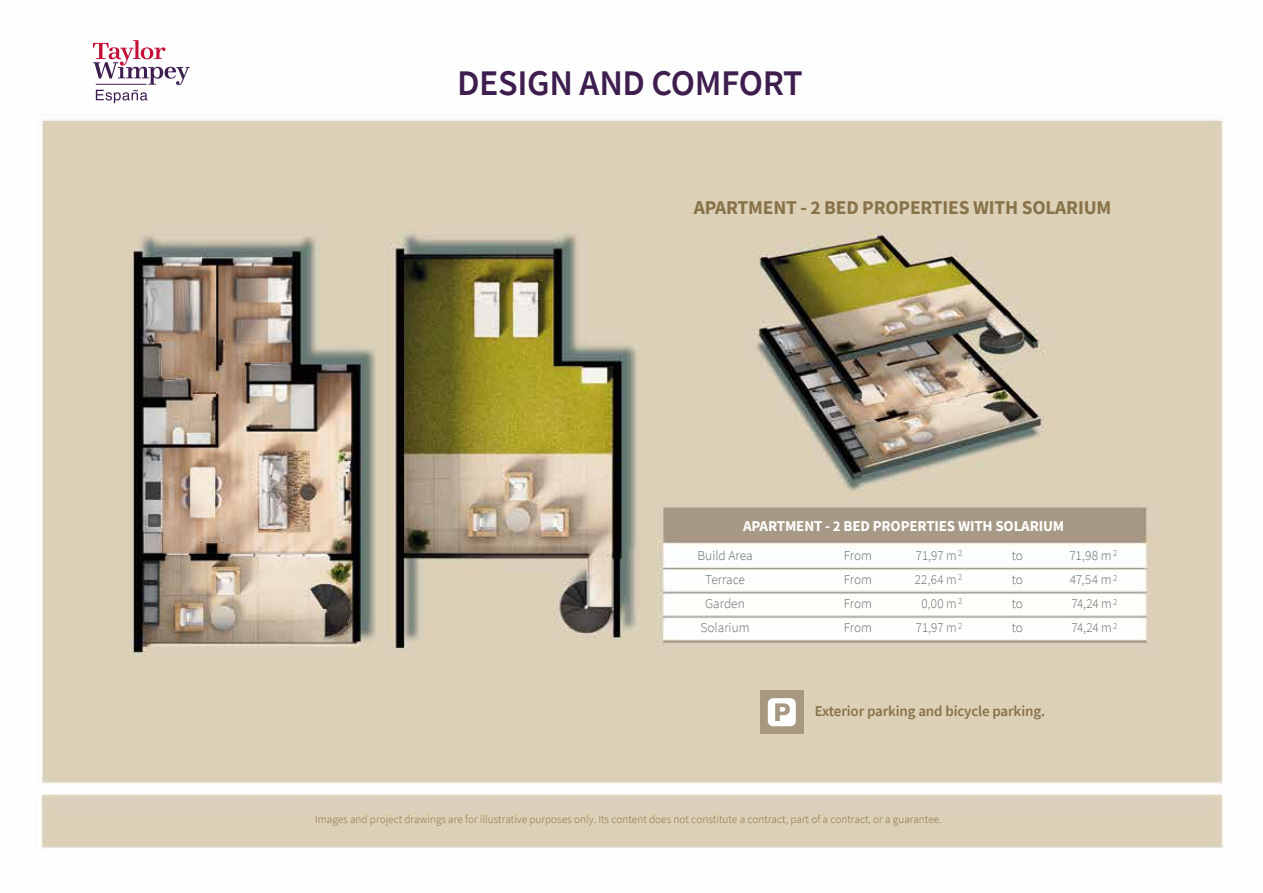
<style>
.page{position:relative;width:1263px;height:893px;background:#fff}
.page>*{position:absolute;margin:0;border:0;box-sizing:border-box;transform-origin:0 0}
.t1{font:600 36px "Source Sans Pro";letter-spacing:-.01em;color:#3e1d4f}
.t2{font:700 19.5px "Source Sans Pro";letter-spacing:-.01em;color:#88724a}
.t3{font:700 15px "Source Sans Pro";letter-spacing:-.01em;color:#fff}
.t4{font:600 15px "Source Sans Pro";letter-spacing:-.01em;color:#88724a}
.t5{font:300 13.5px/24px "Source Sans Pro";letter-spacing:-.005em;color:#666a6c;text-align:justify}
.t6{font:300 13.5px/24px "Source Sans Pro";letter-spacing:-.005em;color:#666a6c;text-align:center;scale:.96 1}
.t7{font:300 11.25px "Source Sans Pro";color:#88724a}
.t8{font:300 9px "Source Sans Pro";color:#666a6c}
</style>
<div class="page">
<img style="left:38px;top:103px;width:1186px;height:746px">
<div style="left:760px;top:690px;width:43px;height:43px;background:#a79882"></div>
<svg style="left:768px;top:698px;width:28px;height:28px"></svg>
<svg style="left:93px;top:40px;width:97px;height:63px"></svg>
<h1 class="t1" style="left:457px;top:59px;width:347px">DESIGN AND COMFORT</h1>
<h2 class="t2" style="left:694px;top:195px;width:419px">APARTMENT - 2 BED PROPERTIES WITH SOLARIUM</h2>
<h3 class="t3" style="left:743px;top:516px;width:323px">APARTMENT - 2 BED PROPERTIES WITH SOLARIUM</h3>
<p class="t8" style="left:958px;top:548px;width:6px">2</p>
<p class="t8" style="left:958px;top:572px;width:6px">2</p>
<p class="t8" style="left:958px;top:596px;width:6px">2</p>
<p class="t8" style="left:958px;top:620px;width:6px">2</p>
<p class="t5" style="left:697px;top:544px;width:57px;text-align:center">Build Area<br>Terrace<br>Garden<br>Solarium</p>
<p class="t5" style="left:844px;top:544px;width:30px">From From From From</p>
<p class="t5" style="left:1012px;top:544px;width:13px">to to to to</p>
<p class="t8" style="left:1113px;top:548px;width:6px">2</p>
<p class="t8" style="left:1113px;top:572px;width:6px">2</p>
<p class="t8" style="left:1113px;top:596px;width:6px">2</p>
<p class="t8" style="left:1113px;top:620px;width:6px">2</p>
<p class="t6" style="left:915px;top:544px;width:45px">71,97 m<br>22,64 m<br>0,00 m<br>71,97 m</p>
<p class="t5" style="left:1069px;top:544px;width:44px">71,98 m 47,54 m 74,24 m 74,24 m</p>
<h3 class="t4" style="left:815px;top:701px;width:232px">Exterior parking and bicycle parking.</h3>
<p class="t7" style="left:315px;top:812px;width:628px">Images and project drawings are for illustrative purposes only. Its content does not constitute a contract, part of a contract, or a guarantee.</p>
</div>
